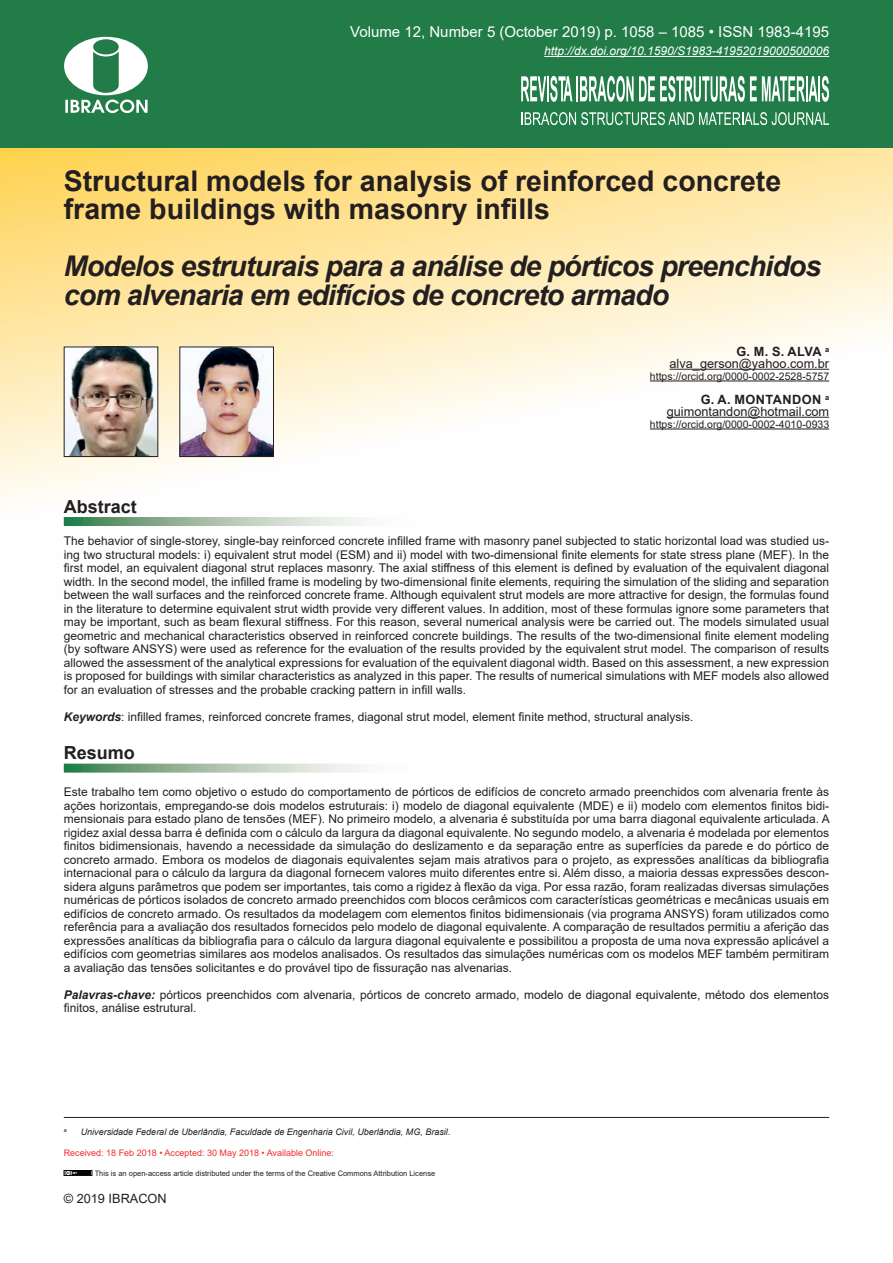
<style>
.page{position:relative;width:893px;height:1263px;background:#fff}
.page>*{position:absolute;margin:0;border:0;box-sizing:border-box;transform-origin:0 0}
.t1{font:italic 700 28.5px/28.5px "Arial";letter-spacing:-.03em;color:#231f20}
.t2{font:700 28.5px/28.5px "Arial";color:#231f20}
.t3{font:700 18px "Arial";color:#231f20}
.t4{font:15px "Arial";color:#fff}
.t5{font:12.75px/12px "Arial";color:#231f20;text-align:right}
.t6{font:12px/13.5px "Arial";color:#231f20;text-align:justify}
.t7{font:italic 12px "Arial";color:#fff}
.t8{font:10.5px "Arial";color:#231f20}
.t9{font:italic 9px "Arial";color:#231f20}
.t10{font:9px "Arial";color:#ee2f2d}
.t11{font:7.5px "Arial";color:#231f20}
.t12{font:italic 5.25px "Arial";color:#231f20}
.s1{font-weight:700}
.s2{font-weight:700;font-style:italic}
</style>
<div class="page">
<svg style="left:0;top:148px;width:893px;height:378px"></svg>
<div style="left:0;top:0;width:893px;height:148px;background:#217c47"></div>
<svg style="left:64px;top:37px;width:84px;height:76px"></svg>
<svg style="left:521px;top:76px;width:51px;height:26px"></svg>
<hr style="left:576px;top:76px;width:2px;height:25px;background:#fff">
<svg style="left:580px;top:76px;width:249px;height:26px"></svg>
<svg style="left:521px;top:112px;width:308px;height:13px"></svg>
<hr style="left:544px;top:56px;width:285px;height:1px;background:#fff">
<img style="left:66px;top:349px;width:90px;height:106px">
<div style="left:64px;top:347px;width:94px;height:110px;border:1px solid #231f20"></div>
<img style="left:181px;top:349px;width:91px;height:106px">
<div style="left:179px;top:347px;width:95px;height:110px;border:1px solid #231f20"></div>
<hr style="left:64px;top:1117px;width:765px;height:1px;background:#231f20">
<div style="left:64px;top:1170px;width:28px;height:5px;border:1px solid #040503"></div>
<hr style="left:65px;top:1171px;width:26px;height:4px;background:#040503">
<svg style="left:65px;top:1171px;width:12px;height:4px"></svg>
<hr style="left:669px;top:369px;width:160px;height:1px;background:#231f20">
<hr style="left:650px;top:381px;width:179px;height:1px;background:#231f20">
<hr style="left:667px;top:417px;width:162px;height:1px;background:#231f20">
<hr style="left:650px;top:429px;width:179px;height:1px;background:#231f20">
<svg style="left:64px;top:517px;width:372px;height:9px"></svg>
<svg style="left:64px;top:764px;width:299px;height:9px;background:#a5c1aa"></svg>
<p class="t4" style="left:350px;top:22px;width:480px">Volume 12, Number 5 (October 2019) p. 1058 – 1085 • ISSN 1983-4195</p>
<p class="t7" style="left:544px;top:43px;width:286px">http://dx.doi.org/10.1590/S1983-41952019000500006</p>
<h1 class="t2" style="left:64px;top:167px;width:719px">Structural models for analysis of reinforced concrete frame buildings with masonry infills</h1>
<h1 class="t1" style="left:64px;top:253px;width:759px">Modelos estruturais para a análise de pórticos preenchidos com alvenaria em edifícios de concreto armado</h1>
<h2 class="t3" style="left:64px;top:494px;width:75px">Abstract</h2>
<p class="t5" style="left:669px;top:345px;width:161px"><span class="s1">G. M. S. ALVA</span> <sup>a </sup>alva_gerson@yahoo.com.br</p>
<p class="t8" style="left:650px;top:369px;width:181px">https://orcid.org/0000-0002-2528-5757</p>
<p class="t5" style="left:667px;top:393px;width:164px"><span class="s1">G. A. MONTANDON</span> <sup>a </sup>guimontandon@hotmail.com</p>
<p class="t8" style="left:650px;top:417px;width:181px">https://orcid.org/0000-0002-4010-0933</p>
<p class="t6" style="left:64px;top:534px;width:767px">The behavior of single-storey, single-bay reinforced concrete infilled frame with masonry panel subjected to static horizontal load was studied us&shy;ing two structural models: i) equivalent strut model (ESM) and ii) model with two-dimensional finite elements for state stress plane (MEF). In the first model, an equivalent diagonal strut replaces masonry. The axial stiffness of this element is defined by evaluation of the equivalent diagonal width. In the second model, the infilled frame is modeling by two-dimensional finite elements, requiring the simulation of the sliding and separation between the wall surfaces and the reinforced concrete frame. Although equivalent strut models are more attractive for design, the formulas found in the literature to determine equivalent strut width provide very different values. In addition, most of these formulas ignore some parameters that may be important, such as beam flexural stiffness. For this reason, several numerical analysis were be carried out. The models simulated usual geometric and mechanical characteristics observed in reinforced concrete buildings. The results of the two-dimensional finite element modeling (by software ANSYS) were used as reference for the evaluation of the results provided by the equivalent strut model. The comparison of results allowed the assessment of the analytical expressions for evaluation of the equivalent diagonal width. Based on this assessment, a new expression is proposed for buildings with similar characteristics as analyzed in this paper. The results of numerical simulations with MEF models also allowed for an evaluation of stresses and the probable cracking pattern in infill walls.</p>
<p class="t6" style="left:64px;top:710px;width:631px"><span class="s2">Keywords</span>: infilled frames, reinforced concrete frames, diagonal strut model, element finite method, structural analysis.</p>
<h2 class="t3" style="left:64px;top:740px;width:73px">Resumo</h2>
<p class="t6" style="left:64px;top:785px;width:768px">Este trabalho tem como objetivo o estudo do comportamento de pórticos de edifícios de concreto armado preenchidos com alvenaria frente às ações horizontais, empregando-se dois modelos estruturais: i) modelo de diagonal equivalente (MDE) e ii) modelo com elementos finitos bidi&shy;mensionais para estado plano de tensões (MEF). No primeiro modelo, a alvenaria é substituída por uma barra diagonal equivalente articulada. A rigidez axial dessa barra é definida com o cálculo da largura da diagonal equivalente. No segundo modelo, a alvenaria é modelada por elementos finitos bidimensionais, havendo a necessidade da simulação do deslizamento e da separação entre as superfícies da parede e do pórtico de concreto armado. Embora os modelos de diagonais equivalentes sejam mais atrativos para o projeto, as expressões analíticas da bibliografia internacional para o cálculo da largura da diagonal fornecem valores muito diferentes entre si. Além disso, a maioria dessas expressões descon&shy;sidera alguns parâmetros que podem ser importantes, tais como a rigidez à flexão da viga. Por essa razão, foram realizadas diversas simulações numéricas de pórticos isolados de concreto armado preenchidos com blocos cerâmicos com características geométricas e mecânicas usuais em edifícios de concreto armado. Os resultados da modelagem com elementos finitos bidimensionais (via programa ANSYS) foram utilizados como referência para a avaliação dos resultados fornecidos pelo modelo de diagonal equivalente. A comparação de resultados permitiu a aferição das expressões analíticas da bibliografia para o cálculo da largura diagonal equivalente e possibilitou a proposta de uma nova expressão aplicável a edifícios com geometrias similares aos modelos analisados. Os resultados das simulações numéricas com os modelos MEF também permitiram a avaliação das tensões solicitantes e do provável tipo de fissuração nas alvenarias.</p>
<p class="t6" style="left:64px;top:988px;width:767px"><span class="s2">Palavras-chave:</span> pórticos preenchidos com alvenaria, pórticos de concreto armado, modelo de diagonal equivalente, método dos elementos finitos, análise estrutural.</p>
<p class="t12" style="left:64px;top:1127px;width:4px">a</p>
<p class="t9" style="left:81px;top:1126px;width:371px">Universidade Federal de Uberlândia, Faculdade de Engenharia Civil, Uberlândia, MG, Brasil.</p>
<p class="t10" style="left:64px;top:1147px;width:272px">Received: 18 Feb 2018 • Accepted: 30 May 2018 • Available Online:</p>
<p class="t11" style="left:95px;top:1168px;width:342px">This is an open-access article distributed under the terms of the Creative Commons Attribution License</p>
<p class="t5" style="left:64px;top:1192px;width:104px">© 2019 IBRACON</p>
</div>
